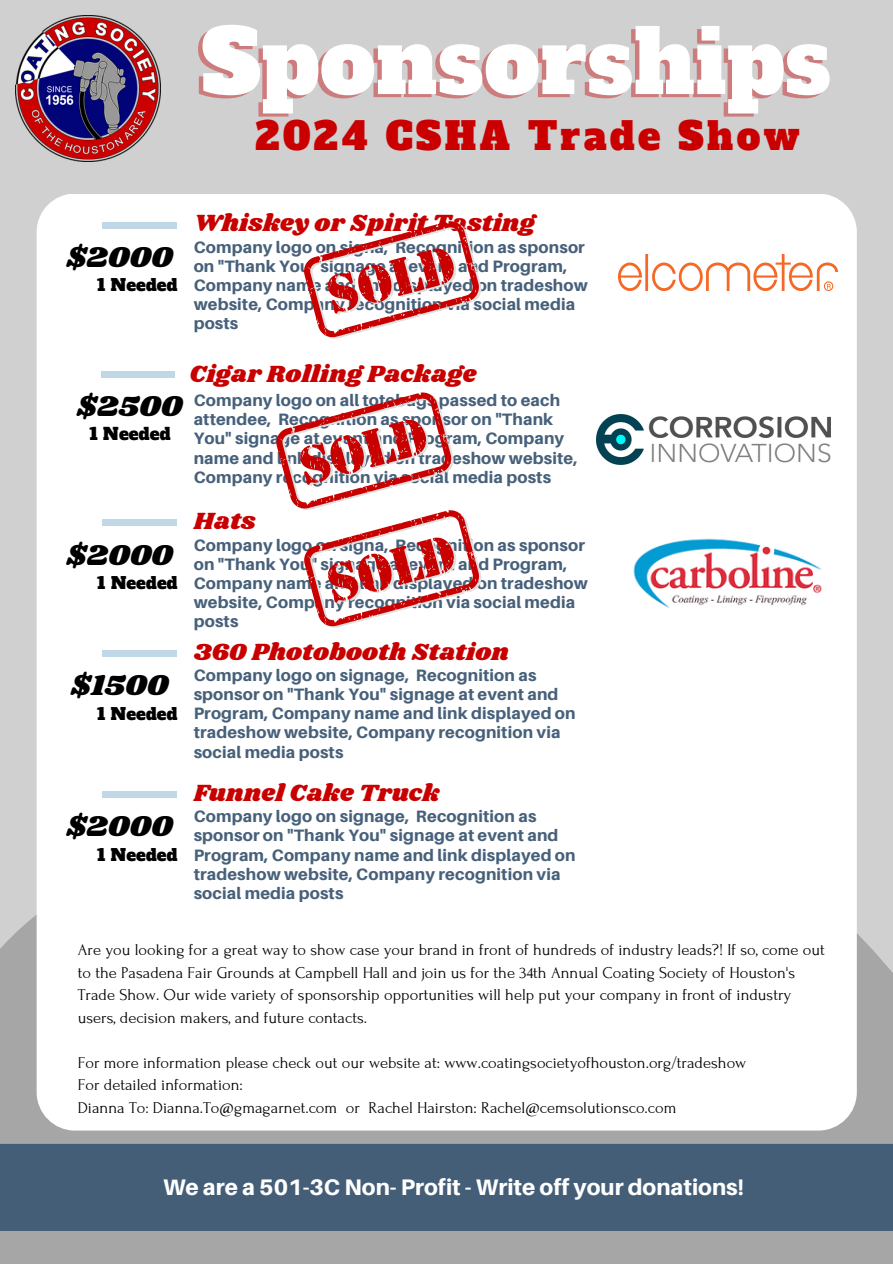
<style>
.page{position:relative;width:893px;height:1264px;background:#fff}
.page>*{position:absolute;margin:0;border:0;box-sizing:border-box;transform-origin:0 0}
.t1{font:87.45px "Alfa Slab One";letter-spacing:.01em;color:rgb(201 0 0/.4)}
.t2{font:37.5px "Alfa Slab One";letter-spacing:.09em;color:#ca0000}
.t3{font:30px "Shrikhand";letter-spacing:.01em;color:#000}
.t4{font:24.3px "Shrikhand";letter-spacing:.01em;color:#c90000}
.t5{font:800 22.5px "Aileron";color:#fff}
.t6{font:800 16.5px/19.2px "Aileron";letter-spacing:.01em;color:#3b5672}
.t7{font:16.5px/22.5px "Forum";color:#000}
.t8{font:16.5px "Alfa Slab One";letter-spacing:.01em;color:#000}
.t9{font:16.2px "Alfa Slab One";letter-spacing:.01em;color:#000}
</style>
<div class="page">
<div style="left:0;top:0;width:892px;height:1263px;background:#d0d0d1"></div>
<svg style="left:0;top:730px;width:892px;height:533px;fill:#a6a6a6"></svg>
<div style="left:37px;top:194px;width:819px;height:936px;background:#fff"></div>
<img style="left:15px;top:16px;width:145px;height:145px">
<div style="left:101px;top:371px;width:73px;height:7px;background:#c0d8e6"></div>
<div style="left:0;top:1143px;width:892px;height:87px;background:#455e77"></div>
<div style="left:102px;top:222px;width:75px;height:6px;background:#c0d8e6"></div>
<div style="left:102px;top:519px;width:75px;height:7px;background:#c0d8e6"></div>
<div style="left:102px;top:650px;width:75px;height:6px;background:#c0d8e6"></div>
<div style="left:102px;top:791px;width:75px;height:6px;background:#c0d8e6"></div>
<img style="left:618px;top:254px;width:219px;height:36px">
<img style="left:630px;top:519px;width:195px;height:108px">
<svg style="left:302px;top:221px;width:179px;height:118px;background:#efbdbd"></svg>
<svg style="left:275px;top:392px;width:206px;height:236px;background:#f1c5c5"></svg>
<img style="left:596px;top:415px;width:234px;height:49px">
<p class="t1" style="left:197px;top:7px;width:630px">Sponsorships</p>
<p class="t2" style="left:255px;top:111px;width:545px">2024 CSHA Trade Show</p>
<p class="t3" style="left:67px;top:236px;width:108px">$2000</p>
<p class="t9" style="left:97px;top:274px;width:82px">1 Needed</p>
<p class="t4" style="left:194px;top:206px;width:343px">Whiskey or Spirit Tasting</p>
<p class="t6" style="left:194px;top:237px;width:395px">Company logo on signa, Recognition as sponsor on "Thank You" signage at event and Program, Company name and link displayed on tradeshow website, Company recognition via social media posts</p>
<p class="t4" style="left:189px;top:356px;width:288px">Cigar Rolling Package</p>
<p class="t3" style="left:77px;top:385px;width:107px">$2500</p>
<p class="t8" style="left:89px;top:422px;width:83px">1 Needed</p>
<p class="t6" style="left:194px;top:390px;width:385px">Company logo on all totebags passed to each attendee, Recognition as sponsor on "Thank You" signage at event and Program, Company name and link displayed on tradeshow website, Company recognition via social media posts</p>
<p class="t3" style="left:67px;top:534px;width:108px">$2000</p>
<p class="t9" style="left:97px;top:572px;width:82px">1 Needed</p>
<p class="t3" style="left:71px;top:664px;width:99px">$1500</p>
<p class="t9" style="left:97px;top:702px;width:82px">1 Needed</p>
<p class="t3" style="left:67px;top:805px;width:108px">$2000</p>
<p class="t9" style="left:97px;top:844px;width:82px">1 Needed</p>
<p class="t4" style="left:194px;top:504px;width:63px">Hats</p>
<p class="t6" style="left:194px;top:535px;width:395px">Company logo on signa, Recognition as sponsor on "Thank You" signage at event and Program, Company name and link displayed on tradeshow website, Company recognition via social media posts</p>
<p class="t4" style="left:194px;top:634px;width:317px">360 Photobooth Station</p>
<p class="t6" style="left:194px;top:665px;width:383px">Company logo on signage, Recognition as sponsor on "Thank You" signage at event and Program, Company name and link displayed on tradeshow website, Company recognition via social media posts</p>
<p class="t4" style="left:194px;top:775px;width:247px">Funnel Cake Truck</p>
<p class="t6" style="left:194px;top:806px;width:383px">Company logo on signage, Recognition as sponsor on "Thank You" signage at event and Program, Company name and link displayed on tradeshow website, Company recognition via social media posts</p>
<p class="t7" style="left:78px;top:938px;width:748px">Are you looking for a great way to show case your brand in front of hundreds of industry leads?! If so, come out to the Pasadena Fair Grounds at Campbell Hall and join us for the 34th Annual Coating Society of Houston's Trade Show. Our wide variety of sponsorship opportunities will help put your company in front of industry users, decision makers, and future contacts.</p>
<p class="t7" style="left:78px;top:1051px;width:670px">For more information please check out our website at: www.coatingsocietyofhouston.org/tradeshow</p>
<p class="t7" style="left:78px;top:1073px;width:166px">For detailed information:</p>
<p class="t7" style="left:78px;top:1096px;width:600px">Dianna To: Dianna.To@gmagarnet.com or Rachel Hairston: Rachel@cemsolutionsco.com</p>
<p class="t5" style="left:163px;top:1173px;width:582px">We are a 501-3C Non- Profit - Write off your donations!</p>
</div>
